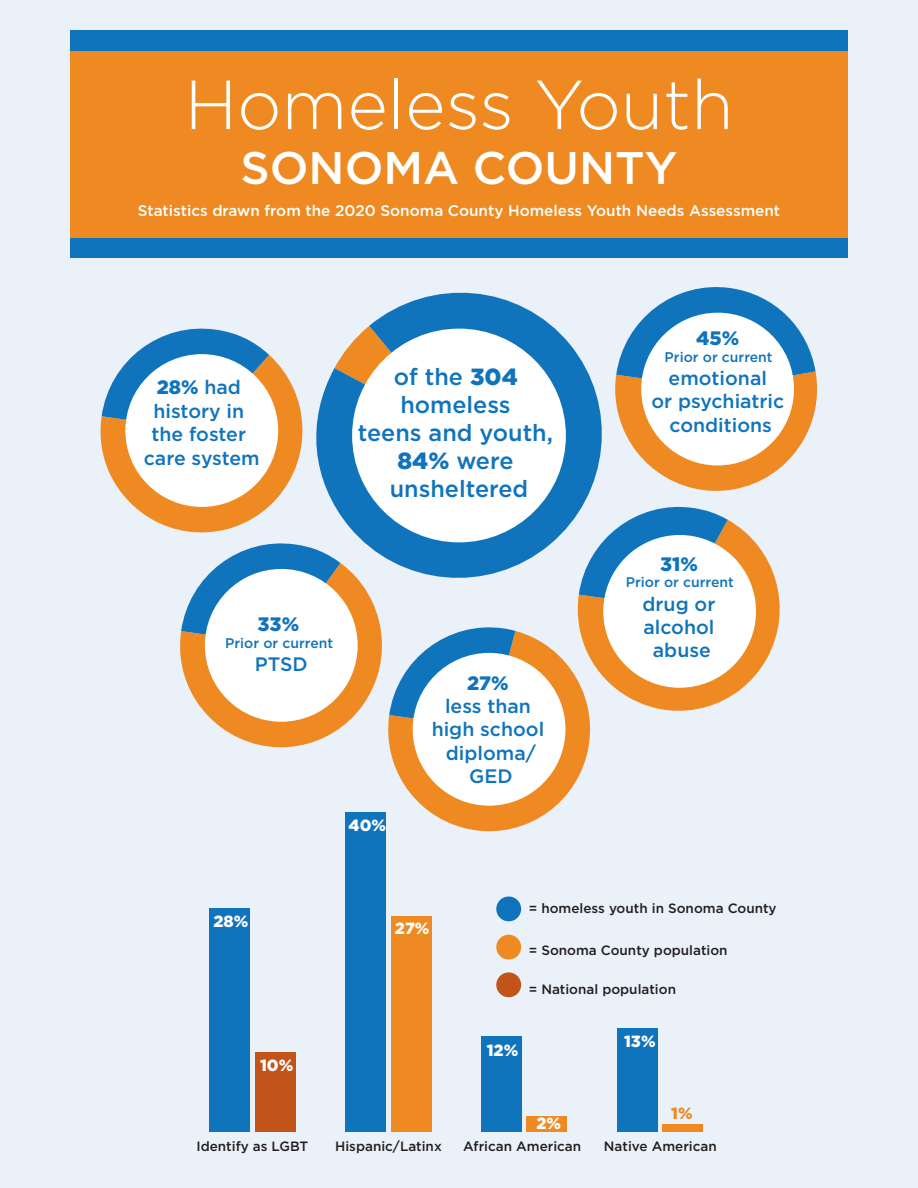
<style>
.page{position:relative;width:918px;height:1188px;background:#eaf1f9}
.page>*{position:absolute;margin:0;border:0;box-sizing:border-box;transform-origin:0 0}
.t1{font:300 69.3px "Gotham";color:#fff}
.t2{font:500 45.6px "Gotham";color:#fff}
.t3{font:500 23.4px/28px "Gotham";color:#1074bc;text-align:center}
.t4{font:500 19.5px/23.4px "Gotham";color:#1074bc;text-align:center}
.t5{font:900 19.5px "Gotham";color:#1074bc}
.t6{font:900 16.2px "Gotham";color:#fff}
.t7{font:900 16.2px "Gotham";color:#ee8a21}
.t8{font:500 15.3px "Gotham";color:#fff}
.t9{font:500 13.95px "Gotham";color:#1074bc}
.t10{font:500 13.5px "Gotham";color:#231f20}
.s1{font-weight:900}
</style>
<div class="page">
<div style="left:70px;top:30px;width:778px;height:186px;background:#1074bc"></div>
<div style="left:70px;top:71px;width:778px;height:187px;background:#1074bc"></div>
<div style="left:70px;top:51px;width:778px;height:186px;background:#ee8a21"></div>
<svg style="left:374px;top:292px;width:205px;height:274px;fill:#1074bc"></svg>
<div style="left:352px;top:329px;width:214px;height:213px;background:#fff;border-radius:50%"></div>
<svg style="left:573px;top:520px;width:207px;height:191px;fill:#ee8a21"></svg>
<div style="left:603px;top:535px;width:153px;height:153px;background:#fff;border-radius:50%"></div>
<svg style="left:579px;top:287px;width:239px;height:322px"></svg>
<svg style="left:393px;top:631px;width:208px;height:201px;fill:#ee8a21"></svg>
<div style="left:641px;top:313px;width:153px;height:152px;background:#fff;border-radius:50%"></div>
<svg style="left:100px;top:322px;width:415px;height:439px"></svg>
<div style="left:125px;top:354px;width:153px;height:153px;background:#fff;border-radius:50%"></div>
<div style="left:413px;top:653px;width:152px;height:153px;background:#fff;border-radius:50%"></div>
<div style="left:662px;top:1124px;width:41px;height:8px;background:#ee8a21"></div>
<div style="left:617px;top:1028px;width:41px;height:104px;background:#1074bc"></div>
<div style="left:527px;top:1116px;width:40px;height:16px;background:#ee8a21"></div>
<div style="left:481px;top:1036px;width:41px;height:96px;background:#1074bc"></div>
<div style="left:391px;top:916px;width:40px;height:216px;background:#ee8a21"></div>
<div style="left:345px;top:812px;width:41px;height:320px;background:#1074bc"></div>
<div style="left:255px;top:1052px;width:41px;height:80px;background:#c2541a"></div>
<div style="left:210px;top:908px;width:40px;height:224px;background:#1074bc"></div>
<div style="left:496px;top:935px;width:25px;height:25px;background:#ee8a21;border-radius:50%"></div>
<div style="left:496px;top:972px;width:25px;height:25px;background:#c2541a;border-radius:50%"></div>
<div style="left:496px;top:897px;width:25px;height:24px;background:#1074bc;border-radius:50%"></div>
<h1 class="t1" style="left:185px;top:61px;width:550px">Homeless Youth</h1>
<h2 class="t2" style="left:241px;top:138px;width:438px">SONOMA COUNTY</h2>
<p class="t8" style="left:138px;top:201px;width:644px">Statistics drawn from the 2020 Sonoma County Homeless Youth Needs Assessment</p>
<h3 class="t4" style="left:144px;top:376px;width:117px"><span class="s1">28%</span> had history in the foster care system</h3>
<h3 class="t3" style="left:358px;top:362px;width:197px">of the <span class="s1">304 </span>homeless<br>teens and youth,<br><span class="s1">84%</span> were unsheltered</h3>
<h3 class="t5" style="left:258px;top:611px;width:43px">33%</h3>
<p class="t9" style="left:225px;top:634px;width:109px">Prior or current</p>
<h3 class="t4" style="left:255px;top:652px;width:54px">PTSD</h3>
<p class="t6" style="left:349px;top:814px;width:39px">40%</p>
<h3 class="t5" style="left:467px;top:669px;width:43px">27%</h3>
<h3 class="t4" style="left:432px;top:694px;width:114px">less than high school diploma/<br>GED</h3>
<h3 class="t5" style="left:696px;top:324px;width:45px">45%</h3>
<p class="t9" style="left:665px;top:347px;width:109px">Prior or current</p>
<h3 class="t4" style="left:651px;top:366px;width:134px">emotional<br>or psychiatric conditions</h3>
<h3 class="t5" style="left:660px;top:550px;width:39px">31%</h3>
<p class="t9" style="left:626px;top:573px;width:109px">Prior or current</p>
<h3 class="t4" style="left:643px;top:592px;width:74px">drug or alcohol abuse</h3>
<p class="t6" style="left:213px;top:910px;width:36px">28%</p>
<p class="t6" style="left:260px;top:1054px;width:35px">10%</p>
<p class="t6" style="left:395px;top:917px;width:36px">27%</p>
<p class="t10" style="left:529px;top:899px;width:249px">= homeless youth in Sonoma County</p>
<p class="t10" style="left:529px;top:941px;width:200px">= Sonoma County population</p>
<p class="t10" style="left:529px;top:980px;width:149px">= National population</p>
<p class="t6" style="left:487px;top:1039px;width:33px">12%</p>
<p class="t6" style="left:624px;top:1030px;width:33px">13%</p>
<p class="t6" style="left:536px;top:1112px;width:26px">2%</p>
<p class="t7" style="left:671px;top:1102px;width:23px">1%</p>
<p class="t10" style="left:196px;top:1138px;width:113px">Identify as LGBT</p>
<p class="t10" style="left:335px;top:1138px;width:108px">Hispanic/Latinx</p>
<p class="t10" style="left:463px;top:1138px;width:120px">African American</p>
<p class="t10" style="left:604px;top:1138px;width:114px">Native American</p>
</div>
